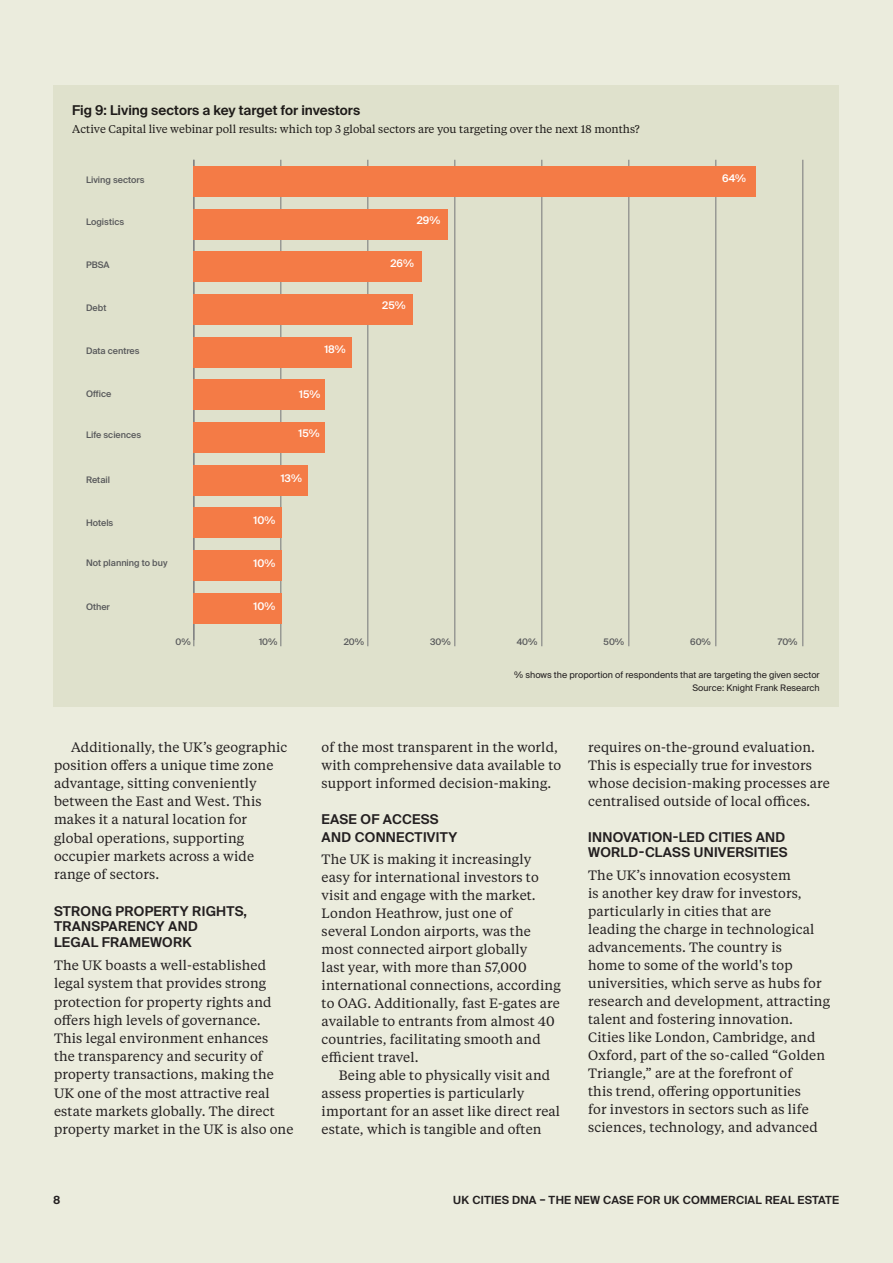
<style>
.page{position:relative;width:893px;height:1263px;background:#ebecdd}
.page>*{position:absolute;margin:0;border:0;box-sizing:border-box;transform-origin:0 0}
.t1{font:13.5px/18px "Tiempos Text";letter-spacing:.01em;color:#231f20}
.t2{font:600 13.5px/15.9px "Suisse Intl";letter-spacing:.02em;color:#231f20}
.t3{font:600 13.5px "Suisse Intl";color:#231f20}
.t4{font:11.25px "Tiempos Text";color:#231f20}
.t5{font:600 11.25px "Suisse Intl";letter-spacing:.025em;color:#231f20}
.t6{font:500 10.5px "Suisse Intl";color:#fff}
.t7{font:500 9px "Suisse Intl";color:#57585a}
.t8{font:9px/13.4px "Suisse Intl";color:#231f20;text-align:right}
</style>
<div class="page">
<div style="left:53px;top:85px;width:786px;height:622px;background:#dfe1cc"></div>
<hr style="left:194px;top:160px;width:1px;height:486px;background:#757679">
<hr style="left:281px;top:160px;width:1px;height:486px;background:#757679">
<hr style="left:368px;top:160px;width:1px;height:486px;background:#757679">
<hr style="left:455px;top:160px;width:1px;height:486px;background:#757679">
<hr style="left:542px;top:160px;width:1px;height:486px;background:#757679">
<hr style="left:629px;top:160px;width:1px;height:486px;background:#757679">
<hr style="left:716px;top:160px;width:1px;height:486px;background:#757679">
<hr style="left:803px;top:160px;width:1px;height:486px;background:#757679">
<div style="left:193px;top:166px;width:562px;height:31px;background:#f47b46"></div>
<div style="left:193px;top:209px;width:255px;height:30px;background:#f47b46"></div>
<div style="left:193px;top:251px;width:229px;height:31px;background:#f47b46"></div>
<div style="left:193px;top:294px;width:220px;height:31px;background:#f47b46"></div>
<div style="left:193px;top:337px;width:159px;height:30px;background:#f47b46"></div>
<div style="left:193px;top:379px;width:132px;height:31px;background:#f47b46"></div>
<div style="left:193px;top:422px;width:132px;height:31px;background:#f47b46"></div>
<div style="left:193px;top:465px;width:115px;height:30px;background:#f47b46"></div>
<div style="left:193px;top:508px;width:88px;height:30px;background:#f47b46"></div>
<div style="left:193px;top:550px;width:88px;height:31px;background:#f47b46"></div>
<div style="left:193px;top:593px;width:88px;height:30px;background:#f47b46"></div>
<p class="t3" style="left:72px;top:102px;width:289px">Fig 9: Living sectors a key target for investors</p>
<p class="t4" style="left:72px;top:121px;width:569px">Active Capital live webinar poll results: which top 3 global sectors are you targeting over the next 18 months?</p>
<p class="t7" style="left:86px;top:175px;width:60px">Living sectors</p>
<p class="t7" style="left:86px;top:217px;width:40px">Logistics</p>
<p class="t7" style="left:86px;top:260px;width:25px">PBSA</p>
<p class="t7" style="left:86px;top:302px;width:22px">Debt</p>
<p class="t7" style="left:86px;top:346px;width:55px">Data centres</p>
<p class="t7" style="left:86px;top:388px;width:27px">Office</p>
<p class="t7" style="left:86px;top:430px;width:57px">Life sciences</p>
<p class="t7" style="left:86px;top:475px;width:26px">Retail</p>
<p class="t7" style="left:86px;top:518px;width:29px">Hotels</p>
<p class="t7" style="left:86px;top:558px;width:83px">Not planning to buy</p>
<p class="t7" style="left:86px;top:602px;width:25px">Other</p>
<p class="t6" style="left:324px;top:343px;width:23px">18%</p>
<p class="t6" style="left:299px;top:388px;width:23px">15%</p>
<p class="t6" style="left:299px;top:427px;width:23px">15%</p>
<p class="t6" style="left:281px;top:472px;width:23px">13%</p>
<p class="t6" style="left:254px;top:514px;width:23px">10%</p>
<p class="t6" style="left:254px;top:558px;width:23px">10%</p>
<p class="t6" style="left:254px;top:600px;width:23px">10%</p>
<p class="t6" style="left:417px;top:214px;width:25px">29%</p>
<p class="t6" style="left:390px;top:257px;width:25px">26%</p>
<p class="t6" style="left:382px;top:300px;width:25px">25%</p>
<p class="t6" style="left:722px;top:172px;width:25px">64%</p>
<p class="t7" style="left:176px;top:636px;width:17px">0%</p>
<p class="t7" style="left:259px;top:636px;width:20px">10%</p>
<p class="t7" style="left:344px;top:636px;width:22px">20%</p>
<p class="t7" style="left:430px;top:636px;width:22px">30%</p>
<p class="t7" style="left:517px;top:636px;width:22px">40%</p>
<p class="t7" style="left:604px;top:636px;width:22px">50%</p>
<p class="t7" style="left:690px;top:636px;width:22px">60%</p>
<p class="t7" style="left:778px;top:636px;width:21px">70%</p>
<p class="t1" style="left:54px;top:737px;width:235px;text-indent:17px">Additionally, the UK’s geographic position offers a unique time zone advantage, sitting conveniently between the East and West. This makes it a natural location for global operations, supporting occupier markets across a wide range of sectors.</p>
<p class="t2" style="left:54px;top:903px;width:194px">STRONG PROPERTY RIGHTS,<br>TRANSPARENCY AND<br>LEGAL FRAMEWORK</p>
<p class="t1" style="left:54px;top:956px;width:241px">The UK boasts a well-established legal system that provides strong protection for property rights and offers high levels of governance.<br>This legal environment enhances<br>the transparency and security of property transactions, making the UK one of the most attractive real estate markets globally. The direct property market in the UK is also one</p>
<p class="t8" style="left:514px;top:668px;width:307px">% shows the proportion of respondents that are targeting the given sector<br>Source: Knight Frank Research</p>
<p class="t1" style="left:322px;top:737px;width:241px">of the most transparent in the world, with comprehensive data available to support informed decision-making.</p>
<p class="t2" style="left:322px;top:810px;width:137px;line-height:18px">EASE OF ACCESS<br>AND CONNECTIVITY</p>
<p class="t1" style="left:322px;top:850px;width:240px">The UK is making it increasingly easy for international investors to visit and engage with the market.<br>London Heathrow, just one of several London airports, was the most connected airport globally<br>last year, with more than 57,000 international connections, according to OAG. Additionally, fast E-gates are available to entrants from almost 40 countries, facilitating smooth and efficient travel.</p>
<p class="t1" style="left:322px;top:1066px;width:240px;text-indent:17px">Being able to physically visit and assess properties is particularly important for an asset like direct real estate, which is tangible and often</p>
<p class="t1" style="left:588px;top:737px;width:243px">requires on-the-ground evaluation.<br>This is especially true for investors whose decision-making processes are centralised outside of local offices.</p>
<p class="t2" style="left:588px;top:829px;width:201px">INNOVATION-LED CITIES AND<br>WORLD-CLASS UNIVERSITIES</p>
<p class="t1" style="left:588px;top:865px;width:243px">The UK’s innovation ecosystem<br>is another key draw for investors, particularly in cities that are<br>leading the charge in technological advancements. The country is<br>home to some of the world's top universities, which serve as hubs for research and development, attracting talent and fostering innovation.<br>Cities like London, Cambridge, and Oxford, part of the so-called “Golden Triangle,” are at the forefront of<br>this trend, offering opportunities<br>for investors in sectors such as life sciences, technology, and advanced</p>
<p class="t5" style="left:53px;top:1193px;width:9px">8</p>
<p class="t5" style="left:453px;top:1193px;width:387px">UK CITIES DNA – THE NEW CASE FOR UK COMMERCIAL REAL ESTATE</p>
</div>
